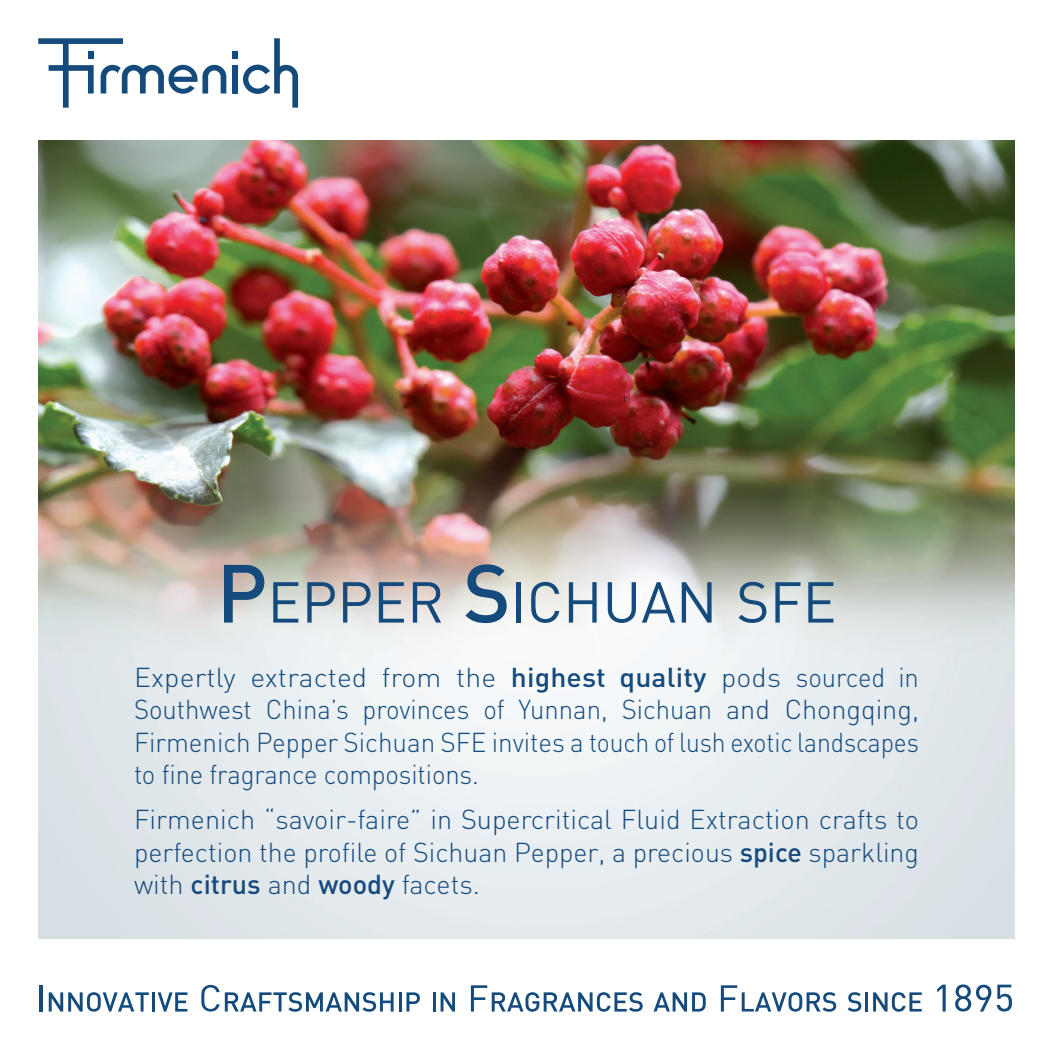
<style>
.page{position:relative;width:1053px;height:1053px;background:#fff}
.page>*{position:absolute;margin:0;border:0;box-sizing:border-box;transform-origin:0 0}
.t1{font:56.7px "DIN";color:#144a7c}
.t2{font:300 27px/32.4px "DIN";letter-spacing:-.005em;color:#144a7c;text-align:justify;scale:1.05 1}
.t3{font:300 27px/32.4px "DIN";letter-spacing:-.005em;color:#144a7c;text-align:justify}
.s1{font-weight:500;font-size:81px}
.s2{font-weight:500}
</style>
<div class="page">
<div style="left:232px;top:51px;width:6px;height:7px;background:#144a7c"></div>
<svg style="left:243px;top:38px;width:55px;height:70px"></svg>
<div style="left:232px;top:65px;width:6px;height:28px;background:#144a7c"></div>
<svg style="left:38px;top:38px;width:188px;height:70px"></svg>
<hr style="left:39px;top:985px;width:3px;height:26px;background:#144a7c">
<svg style="left:49px;top:992px;width:100px;height:19px"></svg>
<hr style="left:152px;top:992px;width:3px;height:19px;background:#144a7c">
<svg style="left:158px;top:992px;width:29px;height:19px"></svg>
<svg style="left:201px;top:984px;width:192px;height:27px"></svg>
<hr style="left:398px;top:992px;width:3px;height:19px;background:#144a7c">
<svg style="left:406px;top:992px;width:14px;height:19px"></svg>
<hr style="left:432px;top:992px;width:3px;height:19px;background:#144a7c">
<svg style="left:440px;top:992px;width:15px;height:19px"></svg>
<svg style="left:471px;top:985px;width:171px;height:26px"></svg>
<svg style="left:653px;top:992px;width:52px;height:19px"></svg>
<svg style="left:720px;top:985px;width:116px;height:26px"></svg>
<svg style="left:847px;top:992px;width:14px;height:19px"></svg>
<hr style="left:865px;top:992px;width:3px;height:19px;background:#144a7c">
<svg style="left:873px;top:992px;width:48px;height:19px"></svg>
<svg style="left:937px;top:984px;width:8px;height:27px"></svg>
<svg style="left:955px;top:984px;width:56px;height:27px"></svg>
<img style="left:38px;top:140px;width:976px;height:798px">
<h1 class="t1" style="left:216px;top:566px;width:621px"><span class="s1">P</span>EPPER <span class="s1">S</span>ICHUAN SFE</h1>
<p class="t2" style="left:134px;top:660px;width:749px">Expertly extracted from the <span class="s2">highest quality</span> pods sourced in Southwest China’s provinces of Yunnan, Sichuan and Chongqing, Firmenich Pepper Sichuan SFE invites a touch of lush exotic landscapes to fine fragrance compositions.</p>
<p class="t3" style="left:134px;top:803px;width:786px">Firmenich “savoir-faire” in Supercritical Fluid Extraction crafts to perfection the profile of Sichuan Pepper, a precious <span class="s2">spice</span> sparkling with <span class="s2">citrus</span> and <span class="s2">woody</span> facets.</p>
</div>
